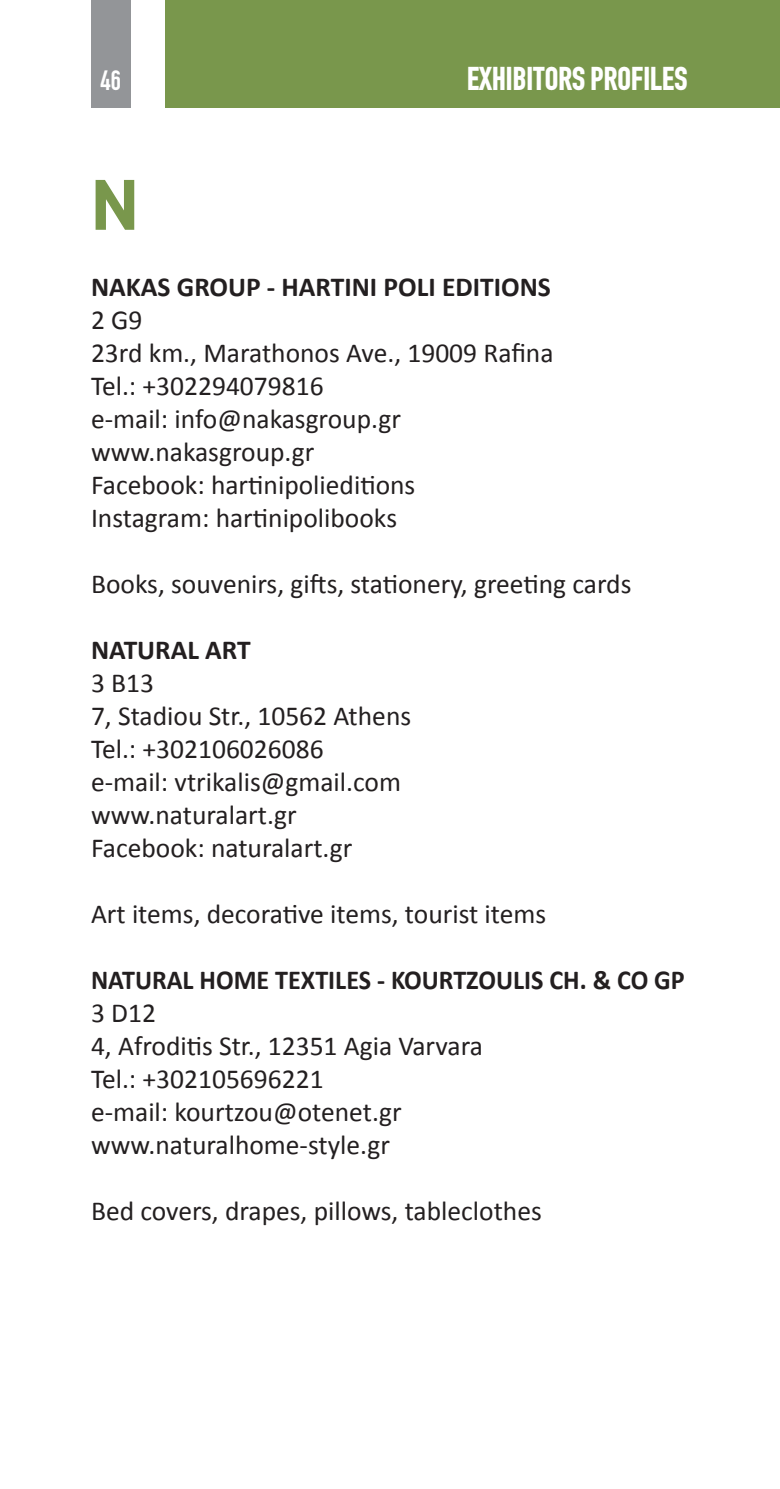
<style>
.page{position:relative;width:780px;height:1489px;background:#fff}
.page>*{position:absolute;margin:0;border:0;box-sizing:border-box;transform-origin:0 0}
.TEXT{font:700 70px "CF Din";color:#79974c}
.t1{font:700 32.5px "CF Din Condensed";color:#fff}
.TEXT-2{font:27.5px "Calibri";color:#231f20}
.EPONYMIA{font:700 27.5px "Calibri";color:#231f20}
.EPONYMIA-2{font:700 27.5px "Calibri";color:#231f20;scale:.95 1}
.t2{font:27.5px "CF Din Condensed";color:#fff}
</style>
<div class="page">
<div style="left:91px;top:0;width:40px;height:108px;background:#939598"></div>
<div style="left:165px;top:0;width:615px;height:108px;background:#79974c"></div>
<p class="t2" style="left:100px;top:66px;width:22px">46</p>
<p class="t1" style="left:467px;top:61px;width:222px">EXHIBITORS PROFILES</p>
<p class="TEXT" style="left:91px;top:167px;width:49px">N</p>
<p class="EPONYMIA" style="left:91px;top:269px;width:461px">NAKAS GROUP - HARTINI POLI EDITIONS</p>
<p class="TEXT-2" style="left:91px;top:302px;width:53px">2 G9</p>
<p class="TEXT-2" style="left:91px;top:335px;width:464px">23rd km., Marathonos Ave., 19009 Rafina</p>
<p class="TEXT-2" style="left:91px;top:368px;width:234px">Tel.: +302294079816</p>
<p class="TEXT-2" style="left:91px;top:401px;width:311px">e-mail: info@nakasgroup.gr</p>
<p class="TEXT-2" style="left:91px;top:434px;width:225px">www.nakasgroup.gr</p>
<p class="TEXT-2" style="left:91px;top:467px;width:326px">Facebook: hartinipolieditions</p>
<p class="TEXT-2" style="left:91px;top:500px;width:307px">Instagram: hartinipolibooks</p>
<p class="TEXT-2" style="left:91px;top:566px;width:542px">Books, souvenirs, gifts, stationery, greeting cards</p>
<p class="EPONYMIA" style="left:91px;top:632px;width:161px">NATURAL ART</p>
<p class="TEXT-2" style="left:91px;top:665px;width:65px">3 B13</p>
<p class="TEXT-2" style="left:91px;top:698px;width:321px">7, Stadiou Str., 10562 Athens</p>
<p class="TEXT-2" style="left:91px;top:731px;width:234px">Tel.: +302106026086</p>
<p class="TEXT-2" style="left:91px;top:764px;width:311px">e-mail: vtrikalis@gmail.com</p>
<p class="TEXT-2" style="left:91px;top:797px;width:207px">www.naturalart.gr</p>
<p class="TEXT-2" style="left:91px;top:830px;width:263px">Facebook: naturalart.gr</p>
<p class="TEXT-2" style="left:91px;top:896px;width:457px">Art items, decorative items, tourist items</p>
<p class="EPONYMIA-2" style="left:91px;top:962px;width:626px">NATURAL HOME TEXTILES - KOURTZOULIS CH. &amp; CO GP</p>
<p class="TEXT-2" style="left:91px;top:995px;width:66px">3 D12</p>
<p class="TEXT-2" style="left:91px;top:1028px;width:393px">4, Afroditis Str., 12351 Agia Varvara</p>
<p class="TEXT-2" style="left:91px;top:1061px;width:234px">Tel.: +302105696221</p>
<p class="TEXT-2" style="left:91px;top:1094px;width:312px">e-mail: kourtzou@otenet.gr</p>
<p class="TEXT-2" style="left:91px;top:1127px;width:300px">www.naturalhome-style.gr</p>
<p class="TEXT-2" style="left:91px;top:1193px;width:452px">Bed covers, drapes, pillows, tableclothes</p>
</div>
